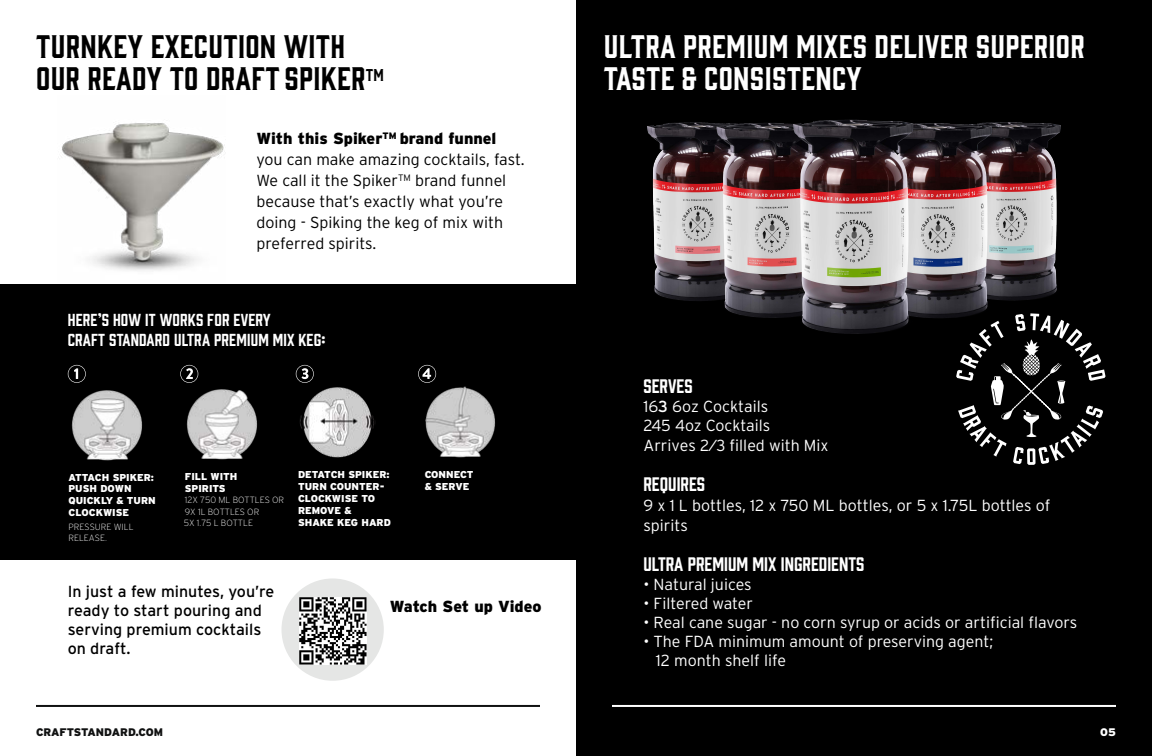
<style>
.page{position:relative;width:1152px;height:756px;background:#fff}
.page>*{position:absolute;margin:0;border:0;box-sizing:border-box;transform-origin:0 0}
.t1{font:30px/32px "Gin";letter-spacing:.01em;color:#fff}
.t2{font:30px/32px "Gin";letter-spacing:.01em;color:#000}
.t3{font:18px "Prohibition";color:#fff}
.t4{font:300 16px/19.6px "Interstate";color:#fff}
.t5{font:300 16px/21px "Interstate";color:#000}
.t6{font:16px/19.2px "Interstate";color:#000}
.t7{font:16px/19.2px "Prohibition";letter-spacing:.01em;color:#fff}
.t8{font:900 16px "Interstate";color:#000}
.t9{font:900 11px "Interstate";color:#101111}
.t10{font:900 11px "Interstate";color:#fff}
.t11{font:900 10px/12px "Interstate";color:#fff}
.t12{font:200 9px/12.1px "Interstate";color:#fff}
.s1{font-weight:900}
.s2{font-weight:400}
</style>
<div class="page">
<div style="left:576px;top:0;width:576px;height:756px;background:#000"></div>
<div style="left:282px;top:578px;width:102px;height:103px;background:#e5e6e5;border-radius:50%"></div>
<div style="left:0;top:285px;width:576px;height:275px;background:#000"></div>
<hr style="left:612px;top:705px;width:504px;height:2px;background:#fff">
<hr style="left:36px;top:705px;width:504px;height:2px;background:#101111">
<img style="left:71px;top:390px;width:71px;height:71px">
<img style="left:186px;top:389px;width:71px;height:71px">
<img style="left:300px;top:387px;width:76px;height:71px">
<img style="left:425px;top:386px;width:71px;height:72px">
<svg style="left:68px;top:365px;width:18px;height:18px"></svg>
<svg style="left:180px;top:365px;width:18px;height:18px"></svg>
<svg style="left:296px;top:365px;width:18px;height:18px"></svg>
<svg style="left:418px;top:365px;width:18px;height:18px"></svg>
<img style="left:62px;top:123px;width:163px;height:148px">
<svg style="left:956px;top:323px;width:150px;height:142px"></svg>
<img style="left:299px;top:597px;width:68px;height:68px">
<img style="left:647px;top:119px;width:421px;height:220px">
<h1 class="t2" style="left:36px;top:28px;width:349px">TURNKEY EXECUTION WITH<br>OUR READY TO DRAFT SPIKER<sup>TM</sup></h1>
<h1 class="t1" style="left:604px;top:28px;width:482px">ULTRA PREMIUM MIXES DELIVER SUPERIOR<br>TASTE &amp; CONSISTENCY</h1>
<p class="t5" style="left:256px;top:128px;width:270px"><span class="s1">With this Spiker</span><sup>TM</sup> <span class="s1">brand funnel </span>you can make amazing cocktails, fast.<br>We call it the Spiker<sup>TM</sup> brand funnel because that’s exactly what you’re doing - Spiking the keg of mix with preferred spirits.</p>
<p class="t7" style="left:68px;top:309px;width:259px">HERE’S HOW IT WORKS FOR EVERY<br>CRAFT STANDARD ULTRA PREMIUM MIX KEG:</p>
<p class="t11" style="left:68px;top:471px;width:89px">ATTACH SPIKER:<br>PUSH DOWN<br>QUICKLY &amp; TURN<br>CLOCKWISE</p>
<p class="t12" style="left:68px;top:522px;width:67px;line-height:10.6px">PRESSURE WILL<br>RELEASE.</p>
<p class="t11" style="left:185px;top:470px;width:54px">FILL WITH<br>SPIRITS</p>
<p class="t12" style="left:185px;top:494px;width:101px">12X 750 ML BOTTLES OR<br>9X 1L BOTTLES OR</p>
<p class="t12" style="left:184px;top:517px;width:71px">5X 1.75 L BOTTLE</p>
<p class="t11" style="left:298px;top:469px;width:95px">DETATCH SPIKER:<br>TURN COUNTER-<br>CLOCKWISE TO<br>REMOVE &amp;<br>SHAKE KEG HARD</p>
<p class="t11" style="left:425px;top:469px;width:50px">CONNECT &amp; SERVE</p>
<p class="t6" style="left:68px;top:581px;width:208px">In just a few minutes, you’re ready to start pouring and serving premium cocktails on draft.</p>
<p class="t8" style="left:390px;top:597px;width:153px">Watch Set up Video</p>
<p class="t3" style="left:644px;top:373px;width:51px">SERVES</p>
<p class="t4" style="left:644px;top:396px;width:187px">16<span class="s2">3</span> 6oz Cocktails<br>245 4oz Cocktails<br>Arrives 2⁄3 filled with Mix</p>
<p class="t3" style="left:644px;top:472px;width:63px">REQUIRES</p>
<p class="t4" style="left:644px;top:495px;width:409px;line-height:20.2px">9 x 1 L bottles, 12 x 750 ML bottles, or 5 x 1.75L bottles of spirits</p>
<p class="t3" style="left:644px;top:552px;width:222px">ULTRA PREMIUM MIX INGREDIENTS</p>
<p class="t4" style="left:644px;top:574px;width:110px">• Natural juices</p>
<p class="t4" style="left:644px;top:593px;width:111px">• Filtered water</p>
<p class="t4" style="left:644px;top:612px;width:435px">• Real cane sugar - no corn syrup or acids or artificial flavors</p>
<p class="t4" style="left:656px;top:632px;width:339px;line-height:19.2px;text-indent:-12px">• The FDA minimum amount of preserving agent;<br>12 month shelf life</p>
<p class="t9" style="left:36px;top:726px;width:129px">CRAFTSTANDARD.COM</p>
<p class="t10" style="left:1100px;top:726px;width:17px">05</p>
</div>
